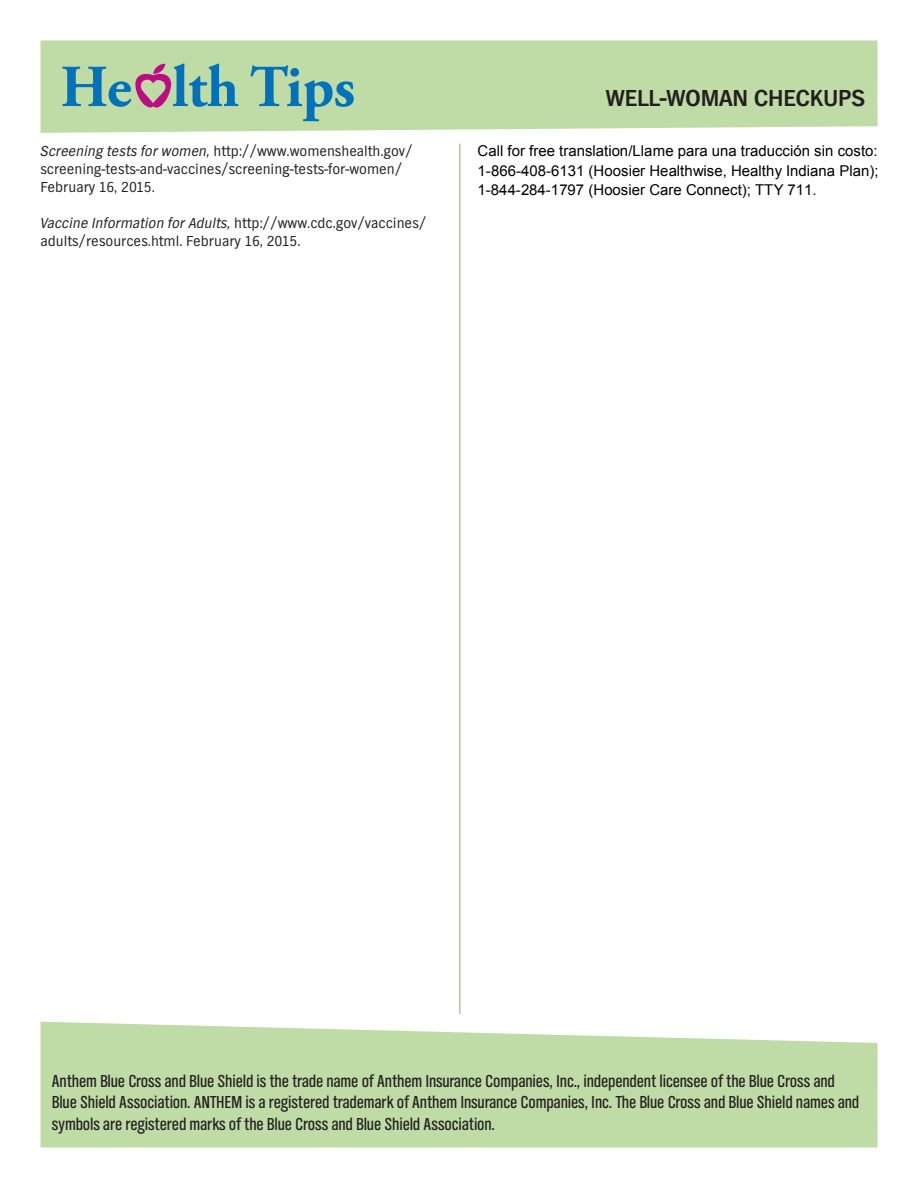
<style>
.page{position:relative;width:918px;height:1188px;background:#fff}
.page>*{position:absolute;margin:0;border:0;box-sizing:border-box;transform-origin:0 0}
.t1{font:700 59.4px "Adobe Garamond Pro";letter-spacing:-.01em;color:#0072bc}
.t2{font:700 24px "TV Nord EF";letter-spacing:-.01em;color:#231f20}
.t3{font:18px/21.6px "TV Nord Cond EF";letter-spacing:-.01em;color:#231f20}
.t4{font:15px/18px "TV Nord EF";color:#231f20}
.t5{font:15px/19.8px "Arial";color:#000;text-align:justify}
.s1{font-style:italic}
</style>
<div class="page">
<hr style="left:459px;top:144px;width:2px;height:870px;background:#acd18c">
<div style="left:40px;top:40px;width:838px;height:93px;background:#bfdba6"></div>
<svg style="left:135px;top:64px;width:37px;height:44px;background:#bd8697"></svg>
<svg style="left:40px;top:1022px;width:838px;height:126px;background:#c4dead"></svg>
<h1 class="t1" style="left:60px;top:53px;width:296px">He lth Tips</h1>
<p class="t4" style="left:40px;top:142px;width:374px"><span class="s1">Screening tests for women,</span> http://www.womenshealth.gov/ screening-tests-and-vaccines/screening-tests-for-women/<br>February 16, 2015.</p>
<p class="t4" style="left:40px;top:214px;width:387px"><span class="s1">Vaccine Information for Adults,</span> http://www.cdc.gov/vaccines/ adults/resources.html. February 16, 2015.</p>
<h2 class="t2" style="left:606px;top:84px;width:261px">WELL-WOMAN CHECKUPS</h2>
<p class="t5" style="left:478px;top:141px;width:402px">Call for free translation/Llame para una traducción sin costo:<br>1-866-408-6131 (Hoosier Healthwise, Healthy Indiana Plan); 1-844-284-1797 (Hoosier Care Connect); TTY 711.</p>
<p class="t3" style="left:52px;top:1070px;width:809px">Anthem Blue Cross and Blue Shield is the trade name of Anthem Insurance Companies, Inc., independent licensee of the Blue Cross and<br>Blue Shield Association. ANTHEM is a registered trademark of Anthem Insurance Companies, Inc. The Blue Cross and Blue Shield names and symbols are registered marks of the Blue Cross and Blue Shield Association.</p>
</div>
